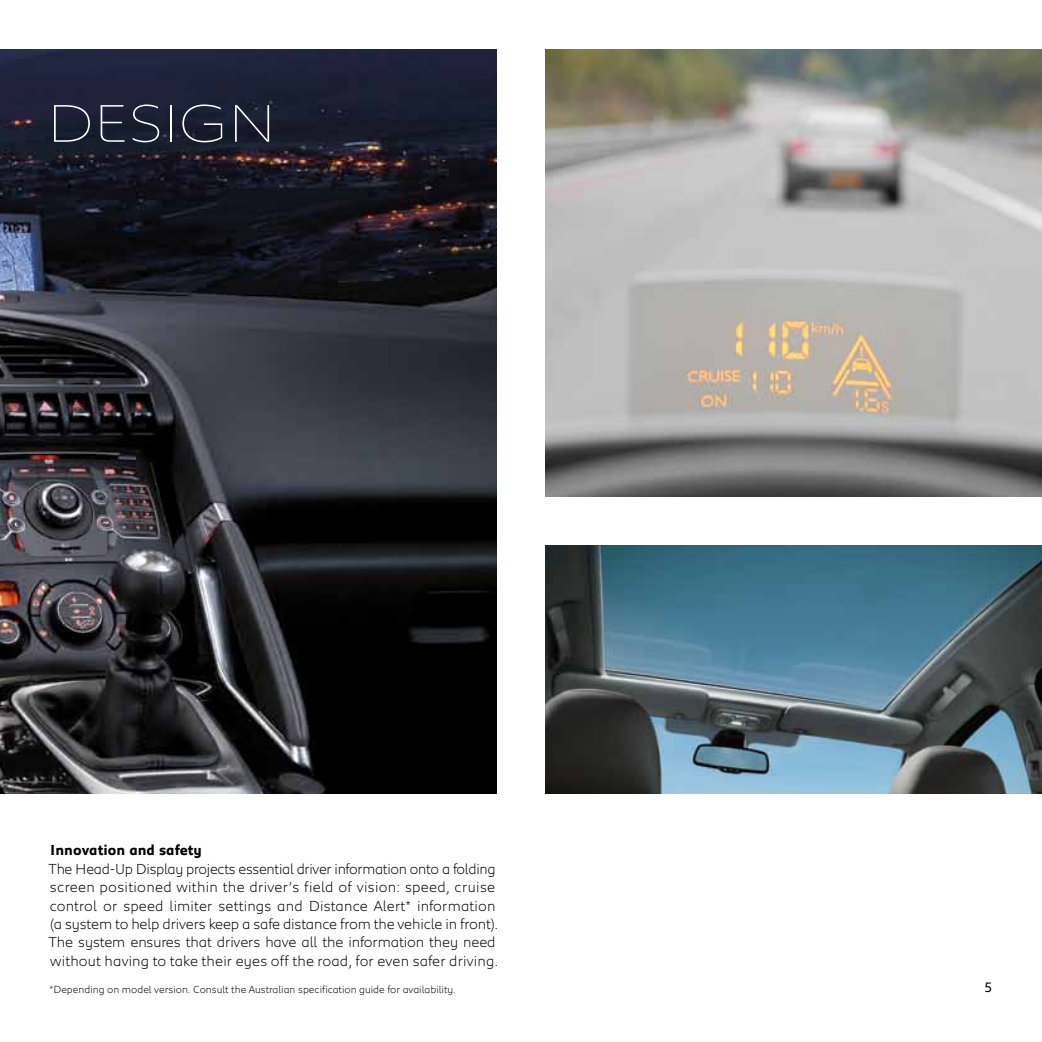
<style>
.page{position:relative;width:1042px;height:1042px;background:#fff}
.page>*{position:absolute;margin:0;border:0;box-sizing:border-box;transform-origin:0 0}
.t1{font:200 54.25px "Peugeot Expanded";letter-spacing:-.02em;color:#fff}
.t2{font:300 14.88px/18.4px "Peugeot";letter-spacing:-.01em;color:#000}
.t3{font:700 14.88px "Peugeot";color:#000}
.t4{font:14px "Peugeot";color:#000}
.t5{font:300 10.5px "Peugeot";color:#000}
</style>
<div class="page">
<img style="left:0;top:50px;width:496px;height:744px">
<img style="left:546px;top:50px;width:496px;height:446px">
<img style="left:546px;top:546px;width:496px;height:248px">
<h1 class="t1" style="left:46px;top:85px;width:232px">DESIGN</h1>
<p class="t3" style="left:50px;top:840px;width:153px">Innovation and safety</p>
<p class="t2" style="left:49px;top:858px;width:451px">The Head-Up Display projects essential driver information onto a folding screen positioned within the driver’s field of vision: speed, cruise control or speed limiter settings and Distance Alert* information (a system to help drivers keep a safe distance from the vehicle in front).<br>The system ensures that drivers have all the information they need without having to take their eyes off the road, for even safer driving.</p>
<p class="t5" style="left:50px;top:982px;width:408px">*Depending on model version. Consult the Australian specification guide for availability.</p>
<p class="t4" style="left:984px;top:978px;width:10px">5</p>
</div>
